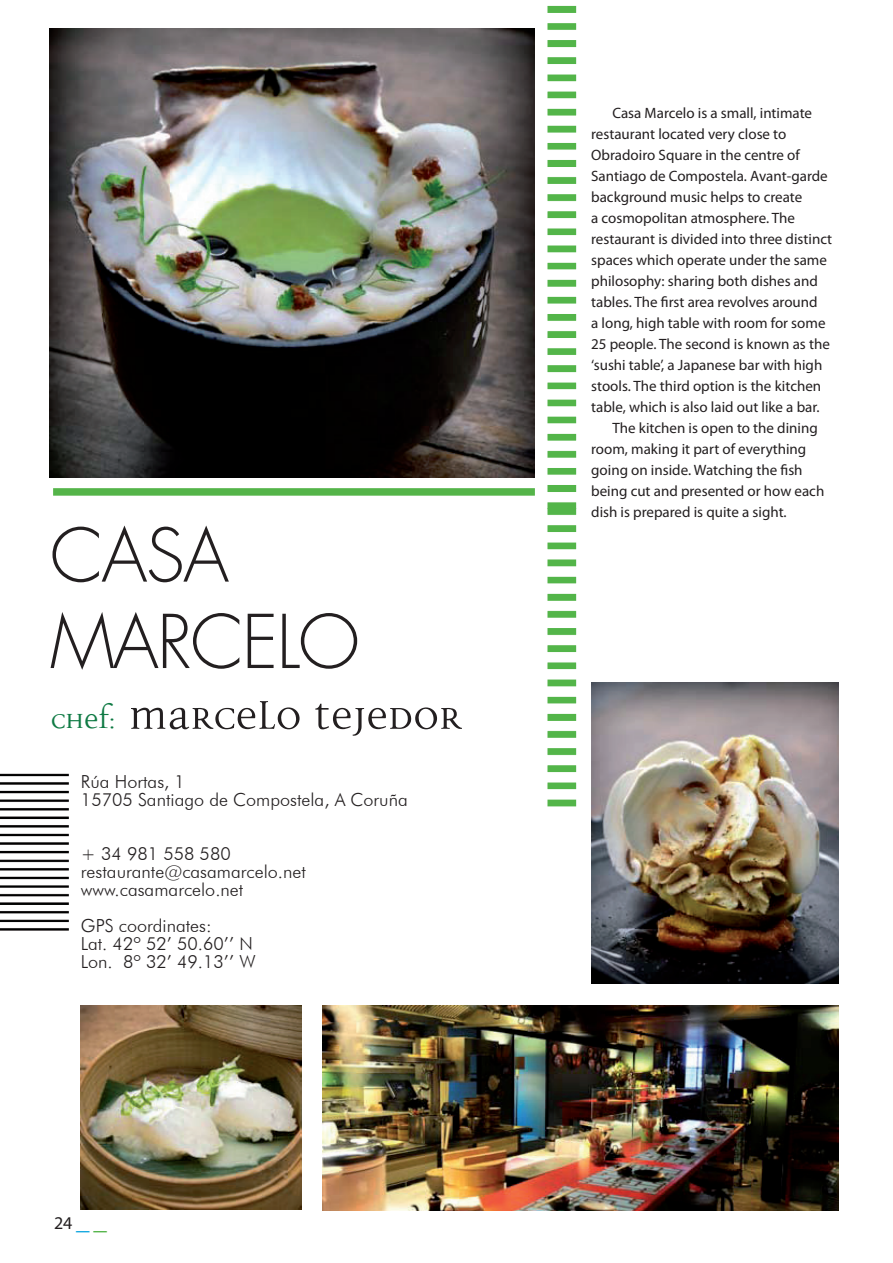
<style>
.page{position:relative;width:893px;height:1263px;background:#fff}
.page>*{position:absolute;margin:0;border:0;box-sizing:border-box;transform-origin:0 0}
.t1{font:300 72px/86.4px "Futura LT";letter-spacing:-.025em;color:#231f20}
.t2{font:54px "Disturbance";color:#231f20}
.t3{font:300 18px/18px "Futura BT";color:#231f20}
.t4{font:18px "Myriad Pro";color:#231f20}
.t5{font:15px "Myriad Pro";color:#231f20}
.s1{font-size:36px;color:#0f7a44}
.s2{font-size:27px;color:#14a8e0}
.s3{font-size:27px;color:#54b449}
</style>
<div class="page">
<img style="left:50px;top:29px;width:485px;height:449px">
<div style="left:53px;top:488px;width:482px;height:8px;background:#54b449"></div>
<img style="left:0;top:773px;width:69px;height:158px">
<img style="left:591px;top:682px;width:247px;height:301px">
<img style="left:547px;top:5px;width:30px;height:802px">
<img style="left:322px;top:1006px;width:516px;height:204px">
<img style="left:81px;top:1006px;width:220px;height:203px">
<h1 class="t1" style="left:50px;top:514px;width:311px">CASA<br>MARCELO</h1>
<h2 class="t2" style="left:51px;top:691px;width:413px"><span class="s1">chef:</span> MARCELO TEJEDOR</h2>
<p class="t3" style="left:81px;top:772px;width:328px">Rúa Hortas, 1<br>15705 Santiago de Compostela, A Coruña</p>
<p class="t3" style="left:81px;top:844px;width:226px">+ 34 981 558 580 restaurante@casamarcelo.net www.casamarcelo.net</p>
<p class="t3" style="left:81px;top:916px;width:176px">GPS coordinates:<br>Lat. 42º 52’ 50.60’’ N<br>Lon. 8º 32’ 49.13’’ W</p>
<p class="t4" style="left:54px;top:1212px;width:55px">24 <span class="s2">_</span><span class="s3">_</span></p>
<p class="t5" style="left:612px;top:103px;width:201px">Casa Marcelo is a small, intimate</p>
<p class="t5" style="left:591px;top:124px;width:197px">restaurant located very close to</p>
<p class="t5" style="left:591px;top:145px;width:210px">Obradoiro Square in the centre of</p>
<p class="t5" style="left:591px;top:166px;width:238px">Santiago de Compostela. Avant-garde</p>
<p class="t5" style="left:591px;top:187px;width:213px">background music helps to create</p>
<p class="t5" style="left:591px;top:208px;width:205px">a cosmopolitan atmosphere. The</p>
<p class="t5" style="left:591px;top:229px;width:242px">restaurant is divided into three distinct</p>
<p class="t5" style="left:591px;top:250px;width:237px">spaces which operate under the same</p>
<p class="t5" style="left:591px;top:271px;width:228px">philosophy: sharing both dishes and</p>
<p class="t5" style="left:591px;top:292px;width:228px">tables. The first area revolves around</p>
<p class="t5" style="left:591px;top:313px;width:236px">a long, high table with room for some</p>
<p class="t5" style="left:591px;top:334px;width:240px">25 people. The second is known as the</p>
<p class="t5" style="left:591px;top:355px;width:233px">‘sushi table’, a Japanese bar with high</p>
<p class="t5" style="left:591px;top:376px;width:231px">stools. The third option is the kitchen</p>
<p class="t5" style="left:591px;top:397px;width:230px">table, which is also laid out like a bar.</p>
<p class="t5" style="left:612px;top:418px;width:207px">The kitchen is open to the dining</p>
<p class="t5" style="left:591px;top:439px;width:217px">room, making it part of everything</p>
<p class="t5" style="left:591px;top:460px;width:213px">going on inside. Watching the fish</p>
<p class="t5" style="left:591px;top:481px;width:235px">being cut and presented or how each</p>
<p class="t5" style="left:591px;top:502px;width:197px">dish is prepared is quite a sight.</p>
</div>
